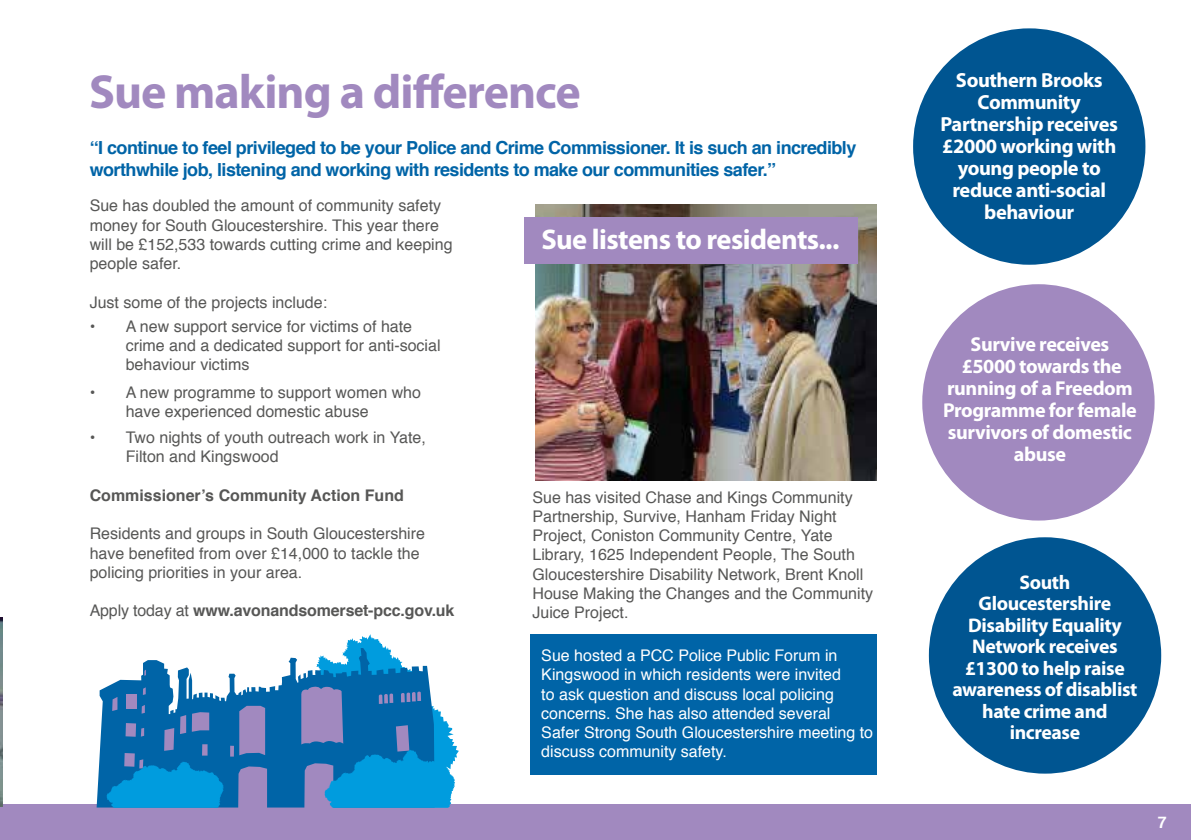
<style>
.page{position:relative;width:1191px;height:840px;background:#fff}
.page>*{position:absolute;margin:0;border:0;box-sizing:border-box;transform-origin:0 0}
.t1{font:700 48px "Myriad Pro";letter-spacing:-.02em;color:#a189bf}
.t2{font:700 28.6px "Myriad Pro";letter-spacing:-.02em;color:#fff}
.t3{font:700 20.4px/22.2px "Myriad Pro";letter-spacing:-.02em;color:#fff;text-align:center}
.t4{font:700 20.2px/21.8px "Myriad Pro";letter-spacing:-.02em;color:#fff;text-align:center}
.t5{font:700 19.8px/21.4px "Myriad Pro";letter-spacing:-.02em;color:#fff;text-align:center}
.t6{font:700 18px/21.6px "Helvetica";letter-spacing:-.03em;color:#0064a7}
.t7{font:16px/19.2px "Helvetica";color:#575756}
.t8{font:16px/19.2px "Helvetica";color:#fff}
.t9{font:700 16px "Helvetica";color:#575756}
.t10{font:700 16px "Helvetica";color:#fff}
.s1{font-weight:400}
</style>
<div class="page">
<div style="left:0;top:804px;width:1191px;height:35px;background:#a189bf"></div>
<img style="left:0;top:617px;width:3px;height:188px">
<div style="left:530px;top:633px;width:347px;height:141px;background:#0064a7"></div>
<div style="left:922px;top:284px;width:232px;height:236px;background:#a189bf;border-radius:50%"></div>
<div style="left:913px;top:28px;width:232px;height:236px;background:#005591;border-radius:50%"></div>
<div style="left:929px;top:537px;width:232px;height:236px;background:#005591;border-radius:50%"></div>
<img style="left:535px;top:204px;width:342px;height:276px">
<div style="left:524px;top:217px;width:333px;height:46px;background:#a189bf"></div>
<svg style="left:97px;top:657px;width:204px;height:150px;fill:#0064a7"></svg>
<div style="left:127px;top:694px;width:10px;height:14px;background:#a189bf"></div>
<div style="left:126px;top:722px;width:10px;height:14px;background:#a189bf"></div>
<div style="left:124px;top:752px;width:11px;height:14px;background:#a189bf"></div>
<svg style="left:112px;top:696px;width:5px;height:14px"></svg>
<svg style="left:141px;top:727px;width:3px;height:9px"></svg>
<svg style="left:142px;top:704px;width:3px;height:9px"></svg>
<svg style="left:143px;top:687px;width:3px;height:7px"></svg>
<svg style="left:144px;top:669px;width:2px;height:6px"></svg>
<svg style="left:164px;top:727px;width:10px;height:23px"></svg>
<svg style="left:192px;top:711px;width:17px;height:20px"></svg>
<svg style="left:180px;top:714px;width:6px;height:19px"></svg>
<div style="left:202px;top:743px;width:5px;height:12px;background:#a189bf"></div>
<svg style="left:230px;top:745px;width:4px;height:11px"></svg>
<svg style="left:239px;top:705px;width:26px;height:49px"></svg>
<svg style="left:238px;top:766px;width:29px;height:42px"></svg>
<svg style="left:106px;top:759px;width:118px;height:48px;background:#038acd"></svg>
<svg style="left:301px;top:634px;width:158px;height:174px"></svg>
<h1 class="t1" style="left:89px;top:65px;width:493px">Sue making a difference</h1>
<p class="t6" style="left:90px;top:137px;width:768px">“I continue to feel privileged to be your Police and Crime Commissioner. It is such an incredibly worthwhile job, listening and working with residents to make our communities safer.”</p>
<p class="t7" style="left:90px;top:196px;width:364px">Sue has doubled the amount of community safety money for South Gloucestershire. This year there will be £152,533 towards cutting crime and keeping people safer.</p>
<p class="t7" style="left:90px;top:292px;width:239px">Just some of the projects include:</p>
<p class="t7" style="left:126px;top:316px;width:316px;text-indent:-36px">• A new support service for victims of hate crime and a dedicated support for anti-social behaviour victims</p>
<p class="t7" style="left:126px;top:383px;width:297px;text-indent:-36px">• A new programme to support women who have experienced domestic abuse</p>
<p class="t7" style="left:126px;top:428px;width:302px;text-indent:-36px">• Two nights of youth outreach work in Yate,<br>Filton and Kingswood</p>
<p class="t9" style="left:90px;top:482px;width:316px">Commissioner’s Community Action Fund</p>
<p class="t7" style="left:90px;top:524px;width:337px">Residents and groups in South Gloucestershire have benefited from over £14,000 to tackle the policing priorities in your area.</p>
<p class="t9" style="left:90px;top:597px;width:366px"><span class="s1">Apply today at</span> www.avonandsomerset-pcc.gov.uk</p>
<h2 class="t2" style="left:541px;top:223px;width:300px">Sue listens to residents...</h2>
<p class="t7" style="left:532px;top:487px;width:342px">Sue has visited Chase and Kings Community Partnership, Survive, Hanham Friday Night Project, Coniston Community Centre, Yate Library, 1625 Independent People, The South Gloucestershire Disability Network, Brent Knoll House Making the Changes and the Community Juice Project.</p>
<p class="t8" style="left:541px;top:646px;width:333px">Sue hosted a PCC Police Public Forum in Kingswood in which residents were invited<br>to ask question and discuss local policing concerns. She has also attended several<br>Safer Strong South Gloucestershire meeting to discuss community safety.</p>
<p class="t3" style="left:940px;top:69px;width:179px">Southern Brooks<br>Community<br>Partnership receives £2000 working with young people to reduce anti-social behaviour</p>
<p class="t4" style="left:943px;top:334px;width:195px">Survive receives £5000 towards the running of a Freedom<br>Programme for female survivors of domestic abuse</p>
<p class="t5" style="left:952px;top:571px;width:187px">South<br>Gloucestershire<br>Disability Equality<br>Network receives £1300 to help raise awareness of disablist hate crime and increase</p>
<p class="t10" style="left:1157px;top:808px;width:10px">7</p>
</div>
